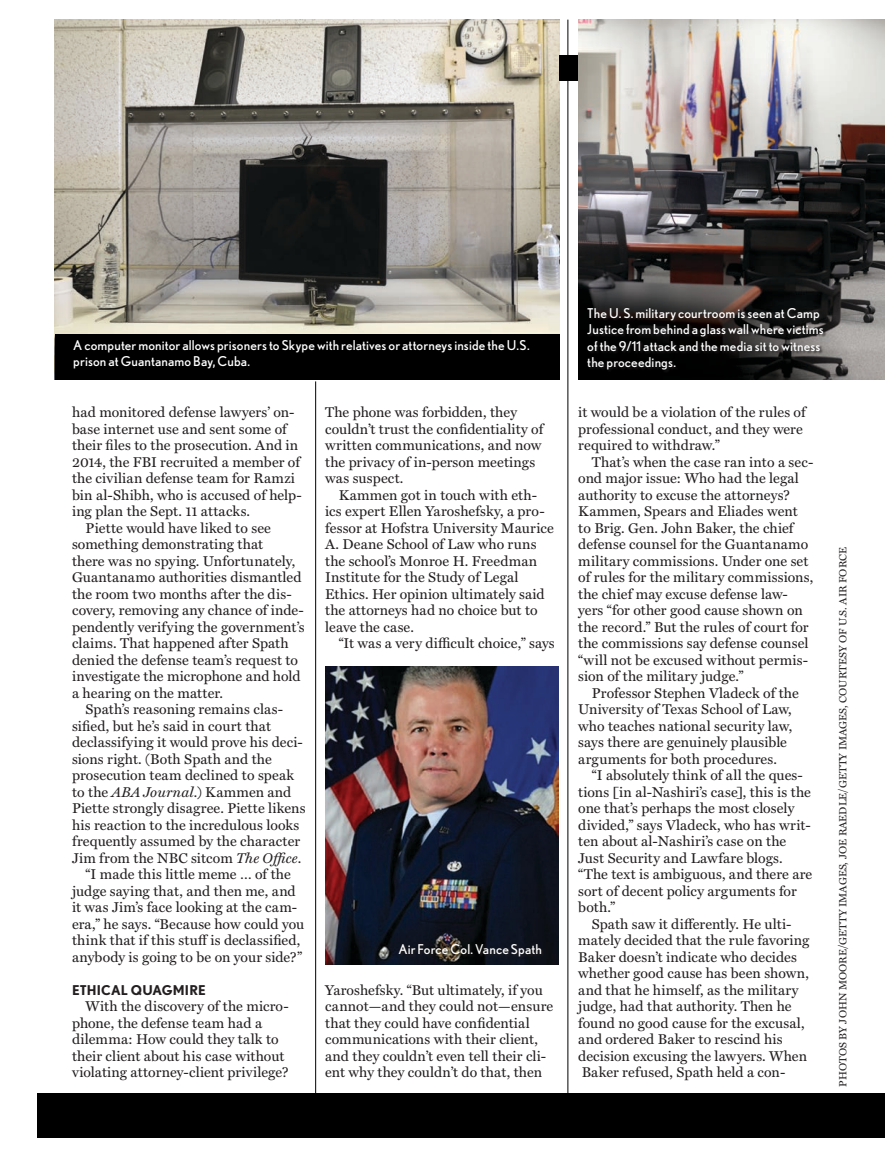
<style>
.page{position:relative;width:885px;height:1161px;background:#fff}
.page>*{position:absolute;margin:0;border:0;box-sizing:border-box;transform-origin:0 0}
.t1{font:14.25px/16.5px "Miller Text";letter-spacing:.005em;color:#231f20}
.t2{font:13.5px/16.5px "Nobel";letter-spacing:.01em;color:#fff}
.t3{font:700 13.5px "Nobel";letter-spacing:.01em;color:#231f20}
.t4{font:10.5px "Miller Text";color:#231f20}
.s1{font-style:italic}
</style>
<div class="page">
<div style="left:37px;top:1094px;width:847px;height:44px;background:#000"></div>
<img style="left:325px;top:667px;width:233px;height:298px">
<img style="left:55px;top:20px;width:504px;height:314px">
<div style="left:55px;top:334px;width:504px;height:46px;background:#000"></div>
<div style="left:559px;top:56px;width:325px;height:25px;background:#000"></div>
<img style="left:578px;top:20px;width:306px;height:360px">
<hr style="left:315px;top:381px;width:1px;height:744px;background:#000">
<hr style="left:567px;top:20px;width:1px;height:1074px;background:#000">
<div style="left:587px;top:307px;width:239px;height:66px;background:#231f20;opacity:.75"></div>
<div style="left:398px;top:944px;width:146px;height:16px;background:#231f20;opacity:.75"></div>
<p class="t2" style="left:73px;top:337px;width:458px">A computer monitor allows prisoners to Skype with relatives or attorneys inside the U.S. prison at Guantanamo Bay, Cuba.</p>
<p class="t1" style="left:72px;top:403px;width:224px">had monitored defense lawyers’ on-</p>
<p class="t1" style="left:72px;top:419px;width:216px">base internet use and sent some of</p>
<p class="t1" style="left:72px;top:436px;width:228px">their files to the prosecution. And in</p>
<p class="t1" style="left:72px;top:452px;width:229px">2014, the FBI recruited a member of</p>
<p class="t1" style="left:72px;top:469px;width:224px">the civilian defense team for Ramzi</p>
<p class="t1" style="left:72px;top:485px;width:231px">bin al-Shibh, who is accused of help-</p>
<p class="t1" style="left:72px;top:502px;width:179px">ing plan the Sept. 11 attacks.</p>
<p class="t1" style="left:85px;top:518px;width:187px">Piette would have liked to see</p>
<p class="t1" style="left:72px;top:535px;width:193px">something demonstrating that</p>
<p class="t1" style="left:72px;top:551px;width:225px">there was no spying. Unfortunately,</p>
<p class="t1" style="left:72px;top:568px;width:231px">Guantanamo authorities dismantled</p>
<p class="t1" style="left:72px;top:584px;width:221px">the room two months after the dis-</p>
<p class="t1" style="left:72px;top:601px;width:233px">covery, removing any chance of inde-</p>
<p class="t1" style="left:72px;top:617px;width:234px">pendently verifying the government’s</p>
<p class="t1" style="left:72px;top:634px;width:218px">claims. That happened after Spath</p>
<p class="t1" style="left:72px;top:650px;width:227px">denied the defense team’s request to</p>
<p class="t1" style="left:72px;top:667px;width:230px">investigate the microphone and hold</p>
<p class="t1" style="left:72px;top:683px;width:152px">a hearing on the matter.</p>
<p class="t1" style="left:85px;top:700px;width:199px">Spath’s reasoning remains clas-</p>
<p class="t1" style="left:72px;top:716px;width:200px">sified, but he’s said in court that</p>
<p class="t1" style="left:72px;top:733px;width:232px">declassifying it would prove his deci-</p>
<p class="t1" style="left:72px;top:749px;width:201px">sions right. (Both Spath and the</p>
<p class="t1" style="left:72px;top:766px;width:223px">prosecution team declined to speak</p>
<p class="t1" style="left:72px;top:782px;width:221px">to the <span class="s1">ABA Journal.</span>) Kammen and</p>
<p class="t1" style="left:72px;top:799px;width:235px">Piette strongly disagree. Piette likens</p>
<p class="t1" style="left:72px;top:815px;width:229px">his reaction to the incredulous looks</p>
<p class="t1" style="left:72px;top:832px;width:230px">frequently assumed by the character</p>
<p class="t1" style="left:72px;top:848px;width:231px">Jim from the NBC sitcom <span class="s1">The Office</span>.</p>
<p class="t1" style="left:85px;top:865px;width:207px">“I made this little meme … of the</p>
<p class="t1" style="left:72px;top:881px;width:225px">judge saying that, and then me, and</p>
<p class="t1" style="left:72px;top:898px;width:226px">it was Jim’s face looking at the cam-</p>
<p class="t1" style="left:72px;top:914px;width:234px">era,” he says. “Because how could you</p>
<p class="t1" style="left:72px;top:931px;width:230px">think that if this stuff is declassified,</p>
<p class="t1" style="left:72px;top:947px;width:231px">anybody is going to be on your side?”</p>
<p class="t3" style="left:72px;top:982px;width:135px">ETHICAL QUAGMIRE</p>
<p class="t1" style="left:72px;top:997px;width:218px;text-indent:14px">With the discovery of the micro&shy;phone, the defense team had a dilemma: How could they talk to their client about his case without violating attorney-client privilege?</p>
<p class="t1" style="left:325px;top:403px;width:219px">The phone was forbidden, they couldn’t trust the confidentiality of written communications, and now the privacy of in-person meetings was suspect.</p>
<p class="t1" style="left:325px;top:485px;width:230px;text-indent:13px">Kammen got in touch with eth&shy;ics expert Ellen Yaroshefsky, a pro&shy;fessor at Hofstra University Maurice<br>A. Deane School of Law who runs the school’s Monroe H. Freedman<br>Institute for the Study of Legal<br>Ethics. Her opinion ultimately said the attorneys had no choice but to leave the case.</p>
<p class="t1" style="left:338px;top:634px;width:217px">“It was a very difficult choice,” says</p>
<p class="t2" style="left:398px;top:941px;width:145px">Air Force Col. Vance Spath</p>
<p class="t1" style="left:325px;top:980px;width:229px">Yaroshefsky. “But ultimately, if you cannot—and they could not—ensure that they could have confidential communications with their client, and they couldn’t even tell their cli&shy;ent why they couldn’t do that, then</p>
<p class="t2" style="left:587px;top:304px;width:238px">The U. S. military courtroom is seen at Camp Justice from behind a glass wall where victims of the 9/11 attack and the media sit to witness the proceedings.</p>
<p class="t1" style="left:578px;top:403px;width:229px">it would be a violation of the rules of professional conduct, and they were required to withdraw.”</p>
<p class="t1" style="left:578px;top:452px;width:236px;text-indent:13px">That’s when the case ran into a sec&shy;ond major issue: Who had the legal authority to excuse the attorneys?<br>Kammen, Spears and Eliades went to Brig. Gen. John Baker, the chief defense counsel for the Guantanamo military commissions. Under one set of rules for the military commissions, the chief may excuse defense law&shy;yers “for other good cause shown on the record.” But the rules of court for the commissions say defense counsel “will not be excused without permis&shy;sion of the military judge.”</p>
<p class="t1" style="left:578px;top:683px;width:222px;text-indent:13px">Professor Stephen Vladeck of the University of Texas School of Law, who teaches national security law, says there are genuinely plausible arguments for both procedures.</p>
<p class="t1" style="left:578px;top:766px;width:235px;text-indent:13px">“I absolutely think of all the ques&shy;tions [in al-Nashiri’s case], this is the one that’s perhaps the most closely divided,” says Vladeck, who has writ&shy;ten about al-Nashiri’s case on the<br>Just Security and Lawfare blogs. “The text is ambiguous, and there are sort of decent policy arguments for both.”</p>
<p class="t1" style="left:578px;top:914px;width:232px;text-indent:13px">Spath saw it differently. He ulti&shy;mately decided that the rule favoring Baker doesn’t indicate who decides whether good cause has been shown, and that he himself, as the military judge, had that authority. Then he found no good cause for the excusal, and ordered Baker to rescind his decision excusing the lawyers. When Baker refused, Spath held a con-</p>
<p class="t4" style="left:834px;top:1087px;width:541px;rotate:-90deg">PHOTOS BY JOHN MOORE/GETTY IMAGES, JOE RAEDLE/GETTY IMAGES, COURTESY OF U.S. AIR FORCE</p>
</div>
